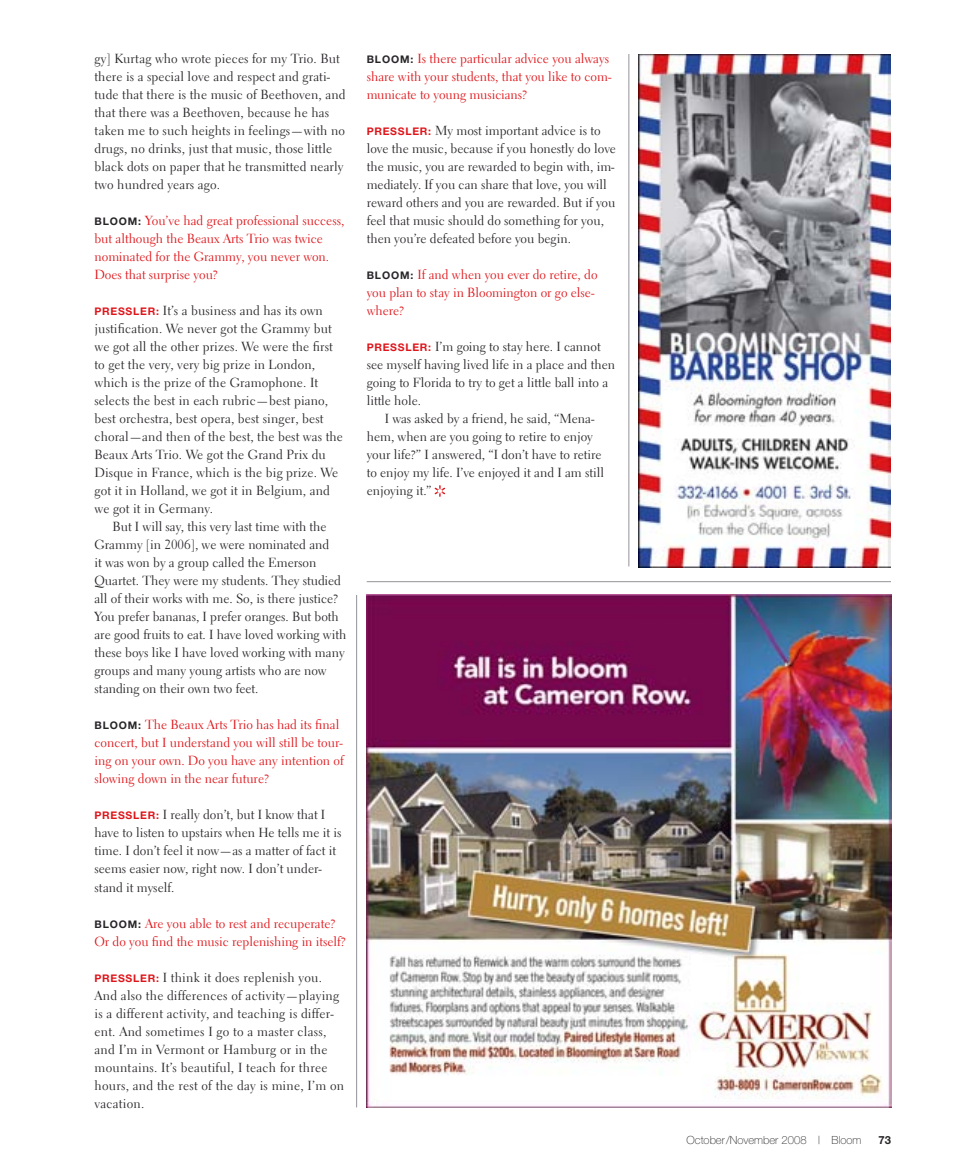
<style>
.page{position:relative;width:972px;height:1175px;background:#fff}
.page>*{position:absolute;margin:0;border:0;box-sizing:border-box;transform-origin:0 0}
.t1{font:13.2px/18px "Electra LH";color:#282528}
.t2{font:13.2px/18px "Electra LH";color:#df151a}
.t3{font:13.2px/18px "Electra LH";letter-spacing:.02em;color:#282528}
.t4{font:100 11.25px "Helvetica Neue";color:#282528}
.t5{font:700 11.25px "Helvetica Neue";color:#282528}
.s1{font-family:"Helvetica Neue";font-weight:700;font-size:10.5px;color:#282528}
.s2{font-family:"Helvetica Neue";font-weight:700;font-size:10.5px;color:#df151a}
</style>
<div class="page">
<img style="left:367px;top:594px;width:524px;height:513px">
<hr style="left:367px;top:581px;width:524px;height:1px;background:#939499">
<img style="left:639px;top:54px;width:252px;height:513px">
<svg style="left:435px;top:485px;width:10px;height:12px"></svg>
<hr style="left:628px;top:54px;width:1px;height:512px;background:#939499">
<hr style="left:356px;top:595px;width:1px;height:512px;background:#939499">
<p class="t1" style="left:94px;top:51px;width:253px">gy] Kurtag who wrote pieces for my Trio. But there is a special love and respect and grati&shy;tude that there is the music of Beethoven, and that there was a Beethoven, because he has taken me to such heights in feelings—with no drugs, no drinks, just that music, those little black dots on paper that he transmitted nearly two hundred years ago.</p>
<p class="t2" style="left:94px;top:213px;width:251px"><span class="s1">BLOOM:</span> You’ve had great professional success, but although the Beaux Arts Trio was twice nominated for the Grammy, you never won.<br>Does that surprise you?</p>
<p class="t1" style="left:94px;top:303px;width:250px"><span class="s2">PRESSLER:</span> It’s a business and has its own justification. We never got the Grammy but we got all the other prizes. We were the first to get the very, very big prize in London, which is the prize of the Gramophone. It selects the best in each rubric—best piano, best orchestra, best opera, best singer, best choral—and then of the best, the best was the Beaux Arts Trio. We got the Grand Prix du Disque in France, which is the big prize. We got it in Holland, we got it in Belgium, and we got it in Germany.</p>
<p class="t1" style="left:94px;top:519px;width:253px;text-indent:18px">But I will say, this very last time with the Grammy [in 2006], we were nominated and<br>it was won by a group called the Emerson Quartet. They were my students. They studied all of their works with me. So, is there justice?<br>You prefer bananas, I prefer oranges. But both are good fruits to eat. I have loved working with these boys like I have loved working with many groups and many young artists who are now standing on their own two feet.</p>
<p class="t2" style="left:94px;top:717px;width:251px"><span class="s1">BLOOM:</span> The Beaux Arts Trio has had its final concert, but I understand you will still be tour&shy;ing on your own. Do you have any intention of slowing down in the near future?</p>
<p class="t1" style="left:94px;top:807px;width:248px"><span class="s2">PRESSLER:</span> I really don’t, but I know that I have to listen to upstairs when He tells me it is time. I don’t feel it now—as a matter of fact it seems easier now, right now. I don’t under&shy;stand it myself.</p>
<p class="t2" style="left:94px;top:915px;width:253px"><span class="s1">BLOOM:</span> Are you able to rest and recuperate?<br>Or do you find the music replenishing in itself?</p>
<p class="t3" style="left:94px;top:969px;width:251px"><span class="s2">PRESSLER:</span> I think it does replenish you.<br>And also the differences of activity—playing is a different activity, and teaching is differ&shy;ent. And sometimes I go to a master class, and I’m in Vermont or Hamburg or in the mountains. It’s beautiful, I teach for three hours, and the rest of the day is mine, I’m on vacation.</p>
<p class="t2" style="left:367px;top:51px;width:246px"><span class="s1">BLOOM:</span> Is there particular advice you always share with your students, that you like to com&shy;municate to young musicians?</p>
<p class="t1" style="left:367px;top:123px;width:251px"><span class="s2">PRESSLER:</span> My most important advice is to love the music, because if you honestly do love the music, you are rewarded to begin with, im&shy;mediately. If you can share that love, you will reward others and you are rewarded. But if you feel that music should do something for you, then you’re defeated before you begin.</p>
<p class="t2" style="left:367px;top:267px;width:232px"><span class="s1">BLOOM:</span> If and when you ever do retire, do you plan to stay in Bloomington or go else&shy;where?</p>
<p class="t1" style="left:367px;top:339px;width:236px"><span class="s2">PRESSLER:</span> I’m going to stay here. I cannot</p>
<p class="t1" style="left:367px;top:357px;width:250px">see myself having lived life in a place and then</p>
<p class="t1" style="left:367px;top:375px;width:243px">going to Florida to try to get a little ball into a</p>
<p class="t1" style="left:367px;top:393px;width:56px">little hole.</p>
<p class="t1" style="left:385px;top:411px;width:211px">I was asked by a friend, he said, “Mena-</p>
<p class="t1" style="left:367px;top:429px;width:228px">hem, when are you going to retire to enjoy</p>
<p class="t1" style="left:367px;top:447px;width:236px">your life?” I answered, “I don’t have to retire</p>
<p class="t1" style="left:367px;top:465px;width:239px">to enjoy my life. I’ve enjoyed it and I am still</p>
<p class="t1" style="left:367px;top:483px;width:66px">enjoying it.”</p>
<p class="t4" style="left:687px;top:1135px;width:177px">October/November 2008 | Bloom</p>
<p class="t5" style="left:878px;top:1135px;width:14px">73</p>
</div>
